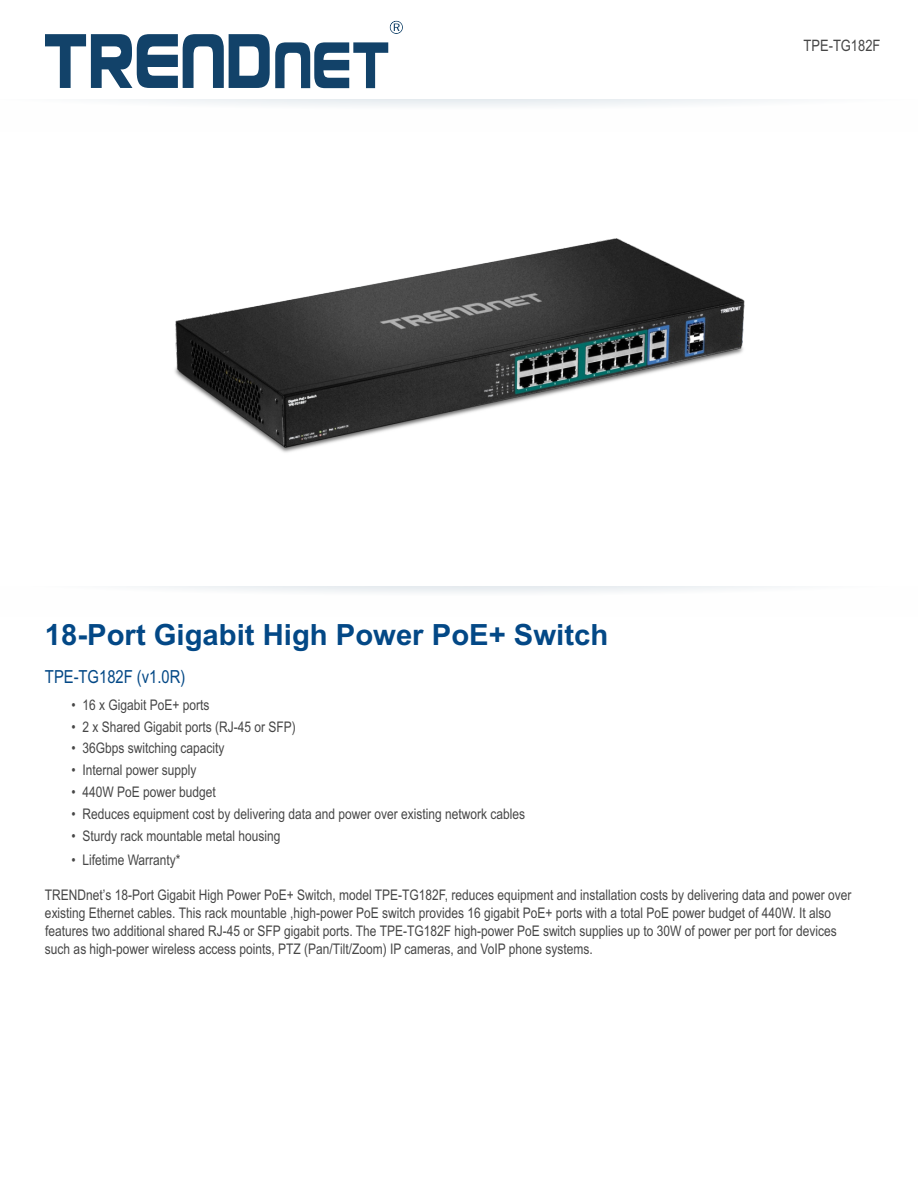
<style>
.page{position:relative;width:918px;height:1188px;background:#fff}
.page>*{position:absolute;margin:0;border:0;box-sizing:border-box;transform-origin:0 0}
.t1{font:700 29.25px "Arial";color:#034886}
.t2{font:18px "Arial Narrow";color:#034886}
.t3{font:15.75px "Arial Narrow";color:#464646}
.t4{font:14.7px/18px "Arial Narrow";color:#464646}
</style>
<div class="page">
<img style="left:174px;top:239px;width:571px;height:214px">
<div style="left:0;top:99px;width:918px;height:32px;background:linear-gradient(to bottom,#f7f9fa,#fff)"></div>
<svg style="left:140px;top:586px;width:641px;height:7px"></svg>
<svg style="left:45px;top:21px;width:358px;height:67px"></svg>
<p class="t3" style="left:804px;top:39px;width:78px">TPE-TG182F</p>
<h1 class="t1" style="left:45px;top:623px;width:565px">18-Port Gigabit High Power PoE+ Switch</h1>
<p class="t2" style="left:45px;top:670px;width:142px">TPE-TG182F (v1.0R)</p>
<p class="t4" style="left:72px;top:697px;width:139px">• 16 x Gigabit PoE+ ports</p>
<p class="t4" style="left:72px;top:719px;width:226px">• 2 x Shared Gigabit ports (RJ-45 or SFP)</p>
<p class="t4" style="left:72px;top:741px;width:154px">• 36Gbps switching capacity</p>
<p class="t4" style="left:72px;top:763px;width:126px">• Internal power supply</p>
<p class="t4" style="left:72px;top:785px;width:146px">• 440W PoE power budget</p>
<p class="t4" style="left:72px;top:806px;width:455px">• Reduces equipment cost by delivering data and power over existing network cables</p>
<p class="t4" style="left:72px;top:828px;width:210px">• Sturdy rack mountable metal housing</p>
<p class="t4" style="left:72px;top:853px;width:111px">• Lifetime Warranty*</p>
<p class="t4" style="left:45px;top:887px;width:808px">TRENDnet’s 18-Port Gigabit High Power PoE+ Switch, model TPE-TG182F, reduces equipment and installation costs by delivering data and power over existing Ethernet cables. This rack mountable ,high-power PoE switch provides 16 gigabit PoE+ ports with a total PoE power budget of 440W. It also features two additional shared RJ-45 or SFP gigabit ports. The TPE-TG182F high-power PoE switch supplies up to 30W of power per port for devices such as high-power wireless access points, PTZ (Pan/Tilt/Zoom) IP cameras, and VoIP phone systems.</p>
</div>
